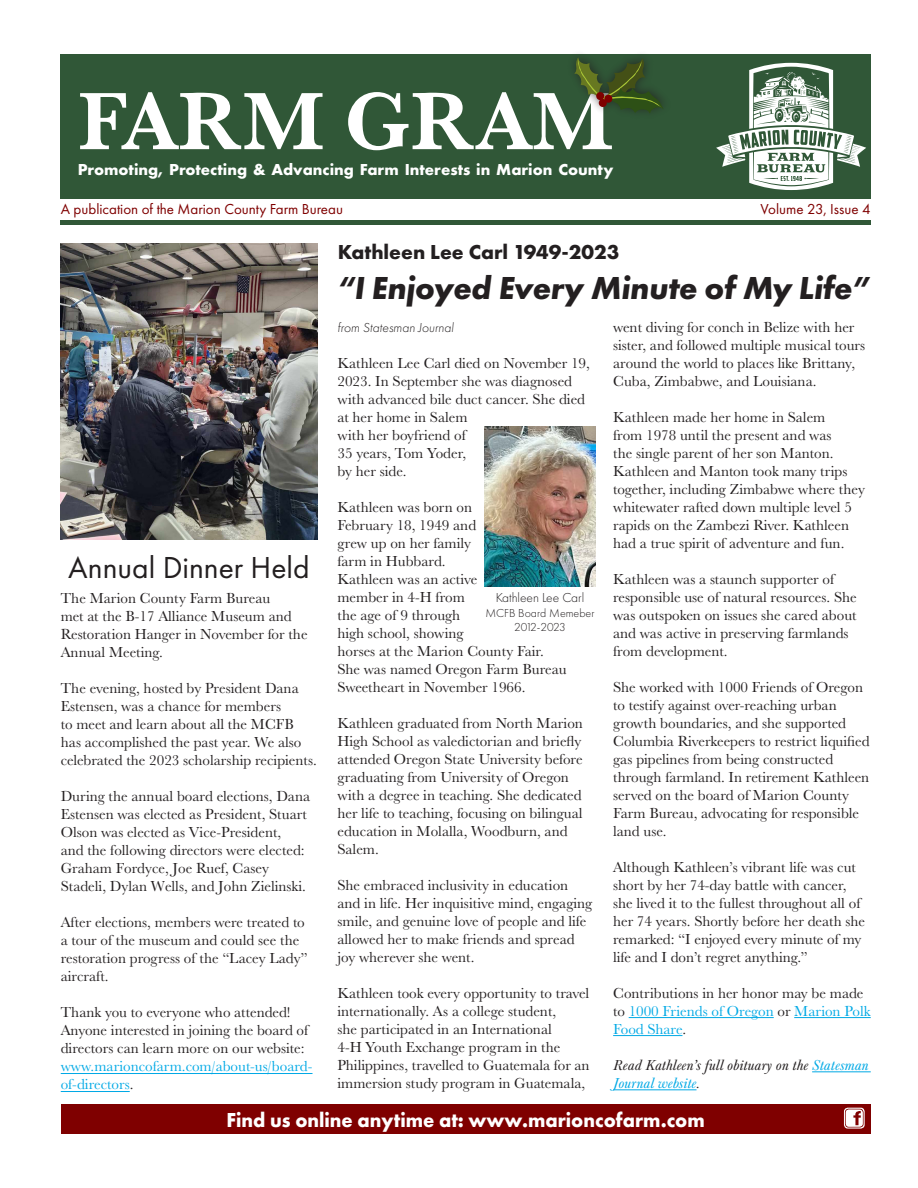
<style>
.page{position:relative;width:918px;height:1188px;background:#fff}
.page>*{position:absolute;margin:0;border:0;box-sizing:border-box;transform-origin:0 0}
.t1{font:700 84px "Baskerville URW";color:#fff}
.headline{font:italic 700 33px "Futura PT";letter-spacing:-.01em;color:#231f20}
.body{font:31.5px "Futura PT";color:#231f20}
.t2{font:700 21px "Futura PT";color:#fff;scale:.95 1}
.headline-2{font:700 21px "Futura PT";color:#231f20}
.t3{font:700 16.5px "Futura PT";color:#fff}
.body-2{font:15px/18px "Baskerville URW";color:#231f20}
.body-3{font:15px/18px "Baskerville URW";color:#00a9e5}
.body-4{font:italic 15px/18px "Baskerville URW";color:#231f20}
.t4{font:15px "Futura PT";color:#7f0000}
.t5{font:italic 300 13.5px "Futura PT";color:#231f20}
.t6{font:300 13.5px "Futura PT";color:#231f20}
.t7{font:300 12px/14.4px "Futura PT";color:#231f20;text-align:center}
.s1{color:#00a9e5}
.s2{color:#231f20}
</style>
<div class="page">
<div style="left:61px;top:54px;width:810px;height:145px;background:#305737"></div>
<svg style="left:716px;top:63px;width:150px;height:127px"></svg>
<hr style="left:61px;top:220px;width:810px;height:4px;background:#305737">
<div style="left:61px;top:1104px;width:810px;height:30px;background:#7f0000"></div>
<svg style="left:844px;top:1108px;width:21px;height:21px"></svg>
<img style="left:61px;top:243px;width:256px;height:297px">
<hr style="left:629px;top:1017px;width:145px;height:1px;background:#00a9e5">
<hr style="left:794px;top:1017px;width:77px;height:1px;background:#00a9e5">
<hr style="left:613px;top:1035px;width:69px;height:1px;background:#00a9e5">
<hr style="left:812px;top:1072px;width:59px;height:1px;background:#00a9e5">
<hr style="left:613px;top:1090px;width:84px;height:1px;background:#00a9e5">
<img style="left:485px;top:426px;width:110px;height:160px">
<svg style="left:574px;top:58px;width:89px;height:55px"></svg>
<hr style="left:61px;top:1073px;width:252px;height:1px;background:#00a9e5">
<hr style="left:61px;top:1091px;width:69px;height:1px;background:#00a9e5">
<p class="t1" style="left:78px;top:61px;width:538px">FARM GRAM</p>
<p class="t3" style="left:78px;top:159px;width:537px">Promoting, Protecting &amp; Advancing Farm Interests in Marion County</p>
<p class="t4" style="left:61px;top:201px;width:284px">A publication of the Marion County Farm Bureau</p>
<p class="t4" style="left:760px;top:201px;width:112px">Volume 23, Issue 4</p>
<p class="body" style="left:68px;top:549px;width:243px">Annual Dinner Held</p>
<p class="body-2" style="left:61px;top:588px;width:248px">The Marion County Farm Bureau<br>met at the B-17 Alliance Museum and<br>Restoration Hanger in November for the<br>Annual Meeting.</p>
<p class="body-2" style="left:61px;top:678px;width:258px">The evening, hosted by President Dana Estensen, was a chance for members<br>to meet and learn about all the MCFB has accomplished the past year. We also celebrated the 2023 scholarship recipients.</p>
<p class="body-2" style="left:61px;top:786px;width:251px">During the annual board elections, Dana Estensen was elected as President, Stuart Olson was elected as Vice-President,<br>and the following directors were elected:<br>Graham Fordyce, Joe Ruef, Casey Stadeli, Dylan Wells, and John Zielinski.</p>
<p class="body-2" style="left:61px;top:912px;width:249px">After elections, members were treated to a tour of the museum and could see the restoration progress of the “Lacey Lady” aircraft.</p>
<p class="body-2" style="left:61px;top:1002px;width:253px">Thank you to everyone who attended!<br>Anyone interested in joining the board of directors can learn more on our website: <span class="s1">www.marioncofarm.com/about-us/board&shy;of-directors</span>.</p>
<p class="headline-2" style="left:338px;top:238px;width:283px">Kathleen Lee Carl 1949-2023</p>
<p class="headline" style="left:338px;top:267px;width:533px">“I Enjoyed Every Minute of My Life”</p>
<p class="t5" style="left:338px;top:320px;width:118px">from Statesman Journal</p>
<p class="body-2" style="left:338px;top:354px;width:254px">Kathleen Lee Carl died on November 19,<br>2023. In September she was diagnosed with advanced bile duct cancer. She died at her home in Salem<br>with her boyfriend of<br>35 years, Tom Yoder,<br>by her side.</p>
<p class="body-2" style="left:338px;top:498px;width:231px">Kathleen was born on<br>February 18, 1949 and<br>grew up on her family<br>farm in Hubbard.<br>Kathleen was an active<br>member in 4-H from<br>the age of 9 through<br>high school, showing<br>horses at the Marion County Fair.<br>She was named Oregon Farm Bureau<br>Sweetheart in November 1966.</p>
<p class="body-2" style="left:338px;top:714px;width:247px">Kathleen graduated from North Marion High School as valedictorian and briefly attended Oregon State University before graduating from University of Oregon with a degree in teaching. She dedicated her life to teaching, focusing on bilingual education in Molalla, Woodburn, and Salem.</p>
<p class="body-2" style="left:338px;top:876px;width:256px">She embraced inclusivity in education and in life. Her inquisitive mind, engaging smile, and genuine love of people and life allowed her to make friends and spread joy wherever she went.</p>
<p class="body-2" style="left:338px;top:984px;width:254px">Kathleen took every opportunity to travel internationally. As a college student,<br>she participated in an International<br>4-H Youth Exchange program in the Philippines, travelled to Guatemala for an immersion study program in Guatemala,</p>
<p class="body-2" style="left:613px;top:318px;width:254px">went diving for conch in Belize with her sister, and followed multiple musical tours around the world to places like Brittany, Cuba, Zimbabwe, and Louisiana.</p>
<p class="body-2" style="left:613px;top:408px;width:253px">Kathleen made her home in Salem<br>from 1978 until the present and was<br>the single parent of her son Manton.<br>Kathleen and Manton took many trips together, including Zimbabwe where they whitewater rafted down multiple level 5 rapids on the Zambezi River. Kathleen had a true spirit of adventure and fun.</p>
<p class="body-2" style="left:613px;top:570px;width:245px">Kathleen was a staunch supporter of responsible use of natural resources. She was outspoken on issues she cared about and was active in preserving farmlands from development.</p>
<p class="body-2" style="left:613px;top:678px;width:258px">She worked with 1000 Friends of Oregon to testify against over-reaching urban growth boundaries, and she supported Columbia Riverkeepers to restrict liquified gas pipelines from being constructed through farmland. In retirement Kathleen served on the board of Marion County Farm Bureau, advocating for responsible land use.</p>
<p class="body-2" style="left:613px;top:858px;width:254px">Although Kathleen’s vibrant life was cut short by her 74-day battle with cancer, she lived it to the fullest throughout all of her 74 years. Shortly before her death she remarked: “I enjoyed every minute of my life and I don’t regret anything.”</p>
<p class="body-3" style="left:613px;top:984px;width:259px"><span class="s2">Contributions in her honor may be made to</span> 1000 Friends of Oregon <span class="s2">or</span> Marion Polk<br>Food Share<span class="s2">.</span></p>
<p class="body-4" style="left:613px;top:1057px;width:257px">Read Kathleen’s full obituary on the <span class="s1">Statesman<br>Journal website</span>.</p>
<p class="t6" style="left:496px;top:590px;width:90px">Kathleen Lee Carl</p>
<p class="t7" style="left:485px;top:606px;width:111px">MCFB Board Memeber<br>2012-2023</p>
<p class="t2" style="left:227px;top:1107px;width:505px">Find us online anytime at: www.marioncofarm.com</p>
</div>
